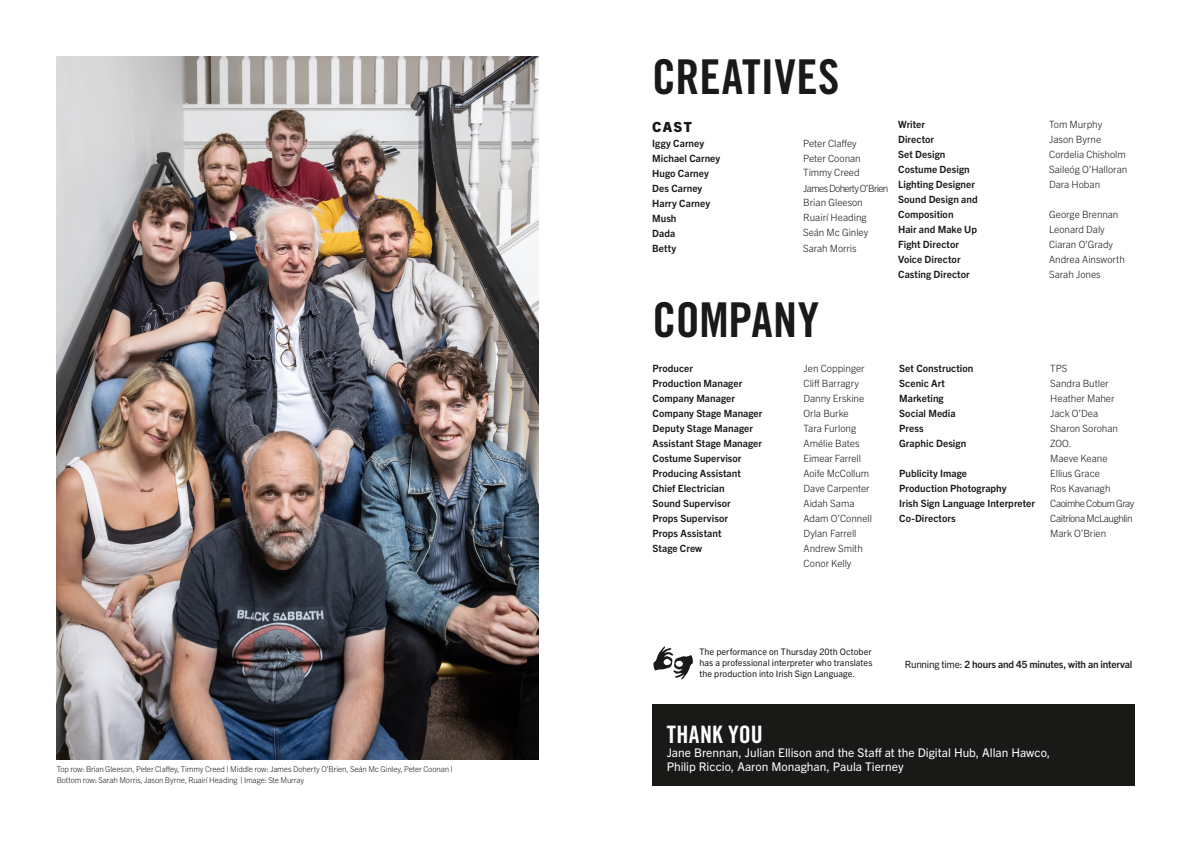
<style>
.page{position:relative;width:1191px;height:842px;background:#fff}
.page>*{position:absolute;margin:0;border:0;box-sizing:border-box;transform-origin:0 0}
.t1{font:48px "Trade Gothic Bold Cond Twenty";color:#191918}
.t2{font:24px "Trade Gothic Bold Cond Twenty";letter-spacing:.01em;color:#fff}
.t3{font:800 14px "Trade Gothic Next LT Pro";color:#191918}
.t4{font:12px/14.4px "Trade Gothic Next LT Pro";color:#fff}
.t5{font:700 10px "Trade Gothic Next LT Pro";letter-spacing:.005em;color:#191918}
.t6{font:300 10px/15px "Trade Gothic Next LT Pro";letter-spacing:-.005em;color:#191918}
.t7{font:700 10px "Trade Gothic Next LT Pro";letter-spacing:-.015em;color:#231f20}
.t8{font:300 10px "Trade Gothic Next LT Pro";letter-spacing:-.045em;color:#191918}
.t9{font:300 10px "Trade Gothic Next LT Pro";letter-spacing:-.05em;color:#191918}
.t10{font:9px/11px "Trade Gothic Next LT Pro";letter-spacing:.005em;color:#191918;text-align:justify}
.t11{font:300 8px "Trade Gothic Next LT Pro";letter-spacing:-.015em;color:#231f20}
.s1{font-weight:400}
</style>
<div class="page">
<div style="left:652px;top:704px;width:482px;height:81px;background:#191918"></div>
<img style="left:57px;top:57px;width:481px;height:702px">
<svg style="left:653px;top:646px;width:40px;height:34px"></svg>
<p class="t11" style="left:57px;top:763px;width:397px">Top row: Brian Gleeson, Peter Claffey, Timmy Creed | Middle row: James Doherty O’Brien, Seán Mc Ginley, Peter Coonan |</p>
<p class="t11" style="left:57px;top:774px;width:249px">Bottom row: Sarah Morris, Jason Byrne, Ruairí Heading | Image: Ste Murray</p>
<p class="t1" style="left:652px;top:47px;width:189px">CREATIVES</p>
<p class="t3" style="left:652px;top:117px;width:41px">CAST</p>
<p class="t5" style="left:652px;top:136px;width:53px">Iggy Carney</p>
<p class="t5" style="left:652px;top:151px;width:70px">Michael Carney</p>
<p class="t5" style="left:652px;top:166px;width:58px">Hugo Carney</p>
<p class="t5" style="left:652px;top:181px;width:52px">Des Carney</p>
<p class="t5" style="left:652px;top:196px;width:59px">Harry Carney</p>
<p class="t5" style="left:652px;top:211px;width:26px">Mush</p>
<p class="t5" style="left:652px;top:226px;width:25px">Dada</p>
<p class="t5" style="left:652px;top:241px;width:26px">Betty</p>
<p class="t6" style="left:803px;top:135px;width:59px;line-height:14.7px">Peter Claffey<br>Peter Coonan<br>Timmy Creed</p>
<p class="t6" style="left:803px;top:180px;width:87px">James Doherty O’Brien<br>Brian Gleeson<br>Ruairí Heading<br>Seán Mc Ginley<br>Sarah Morris</p>
<p class="t1" style="left:652px;top:291px;width:168px">COMPANY</p>
<p class="t5" style="left:898px;top:118px;width:28px">Writer</p>
<p class="t6" style="left:1049px;top:117px;width:55px">Tom Murphy</p>
<p class="t5" style="left:898px;top:133px;width:37px">Director</p>
<p class="t6" style="left:1049px;top:132px;width:54px">Jason Byrne</p>
<p class="t5" style="left:898px;top:148px;width:49px">Set Design</p>
<p class="t6" style="left:1049px;top:147px;width:78px">Cordelia Chisholm</p>
<p class="t5" style="left:898px;top:163px;width:73px">Costume Design</p>
<p class="t6" style="left:1049px;top:162px;width:80px">Saileóg O’Halloran</p>
<p class="t5" style="left:898px;top:178px;width:78px">Lighting Designer</p>
<p class="t6" style="left:1049px;top:177px;width:53px">Dara Hoban</p>
<p class="t5" style="left:898px;top:193px;width:81px">Sound Design and</p>
<p class="t5" style="left:898px;top:208px;width:57px">Composition</p>
<p class="t6" style="left:1049px;top:207px;width:71px">George Brennan</p>
<p class="t5" style="left:898px;top:223px;width:80px">Hair and Make Up</p>
<p class="t6" style="left:1049px;top:222px;width:57px">Leonard Daly</p>
<p class="t5" style="left:898px;top:238px;width:62px">Fight Director</p>
<p class="t6" style="left:1049px;top:237px;width:65px">Ciaran O’Grady</p>
<p class="t5" style="left:898px;top:253px;width:64px">Voice Director</p>
<p class="t6" style="left:1049px;top:252px;width:77px">Andrea Ainsworth</p>
<p class="t5" style="left:898px;top:268px;width:73px">Casting Director</p>
<p class="t6" style="left:1049px;top:267px;width:53px">Sarah Jones</p>
<p class="t5" style="left:652px;top:362px;width:42px">Producer</p>
<p class="t6" style="left:803px;top:360px;width:63px">Jen Coppinger</p>
<p class="t5" style="left:652px;top:377px;width:91px">Production Manager</p>
<p class="t6" style="left:803px;top:375px;width:57px">Cliff Barragry</p>
<p class="t5" style="left:652px;top:392px;width:84px">Company Manager</p>
<p class="t6" style="left:803px;top:390px;width:62px">Danny Erskine</p>
<p class="t5" style="left:652px;top:407px;width:111px">Company Stage Manager</p>
<p class="t6" style="left:803px;top:405px;width:47px">Orla Burke</p>
<p class="t5" style="left:652px;top:422px;width:102px">Deputy Stage Manager</p>
<p class="t6" style="left:803px;top:420px;width:54px">Tara Furlong</p>
<p class="t5" style="left:652px;top:437px;width:111px">Assistant Stage Manager</p>
<p class="t6" style="left:803px;top:435px;width:57px">Amélie Bates</p>
<p class="t5" style="left:652px;top:452px;width:90px">Costume Supervisor</p>
<p class="t6" style="left:803px;top:450px;width:59px">Eimear Farrell</p>
<p class="t5" style="left:652px;top:467px;width:90px">Producing Assistant</p>
<p class="t6" style="left:803px;top:465px;width:67px">Aoife McCollum</p>
<p class="t5" style="left:652px;top:482px;width:74px">Chief Electrician</p>
<p class="t6" style="left:803px;top:480px;width:68px">Dave Carpenter</p>
<p class="t5" style="left:652px;top:497px;width:80px">Sound Supervisor</p>
<p class="t6" style="left:803px;top:495px;width:52px">Aidah Sama</p>
<p class="t5" style="left:652px;top:512px;width:77px">Props Supervisor</p>
<p class="t6" style="left:803px;top:510px;width:70px">Adam O’Connell</p>
<p class="t5" style="left:652px;top:527px;width:71px">Props Assistant</p>
<p class="t6" style="left:803px;top:525px;width:55px">Dylan Farrell</p>
<p class="t5" style="left:652px;top:542px;width:51px">Stage Crew</p>
<p class="t6" style="left:803px;top:540px;width:61px">Andrew Smith</p>
<p class="t6" style="left:803px;top:555px;width:49px">Conor Kelly</p>
<p class="t5" style="left:899px;top:362px;width:76px">Set Construction</p>
<p class="t6" style="left:1050px;top:360px;width:19px">TPS</p>
<p class="t5" style="left:899px;top:377px;width:47px">Scenic Art</p>
<p class="t6" style="left:1050px;top:375px;width:60px">Sandra Butler</p>
<p class="t5" style="left:899px;top:392px;width:46px">Marketing</p>
<p class="t6" style="left:1050px;top:390px;width:66px">Heather Maher</p>
<p class="t5" style="left:899px;top:407px;width:58px">Social Media</p>
<p class="t6" style="left:1050px;top:405px;width:49px">Jack O’Dea</p>
<p class="t5" style="left:899px;top:422px;width:26px">Press</p>
<p class="t6" style="left:1050px;top:420px;width:69px">Sharon Sorohan</p>
<p class="t5" style="left:899px;top:437px;width:69px">Graphic Design</p>
<p class="t6" style="left:1050px;top:435px;width:23px">ZOO.</p>
<p class="t6" style="left:1050px;top:450px;width:59px">Maeve Keane</p>
<p class="t5" style="left:899px;top:467px;width:69px">Publicity Image</p>
<p class="t6" style="left:1050px;top:465px;width:51px">Ellius Grace</p>
<p class="t5" style="left:899px;top:482px;width:109px">Production Photography</p>
<p class="t6" style="left:1050px;top:480px;width:62px">Ros Kavanagh</p>
<p class="t5" style="left:899px;top:497px;width:137px">Irish Sign Language Interpreter</p>
<p class="t9" style="left:1050px;top:497px;width:86px">Caoimhe Coburn Gray</p>
<p class="t5" style="left:899px;top:512px;width:58px">Co-Directors</p>
<p class="t8" style="left:1050px;top:512px;width:84px">Caitríona McLaughlin</p>
<p class="t6" style="left:1050px;top:525px;width:58px">Mark O’Brien</p>
<p class="t10" style="left:699px;top:646px;width:174px">The performance on Thursday 20th October has a professional interpreter who translates the production into Irish Sign Language.</p>
<p class="t7" style="left:905px;top:657px;width:229px"><span class="s1">Running time:</span> 2 hours and 45 minutes, with an interval</p>
<p class="t2" style="left:666px;top:719px;width:97px">THANK YOU</p>
<p class="t4" style="left:666px;top:745px;width:385px">Jane Brennan, Julian Ellison and the Staff at the Digital Hub, Allan Hawco,<br>Philip Riccio, Aaron Monaghan, Paula Tierney</p>
</div>
